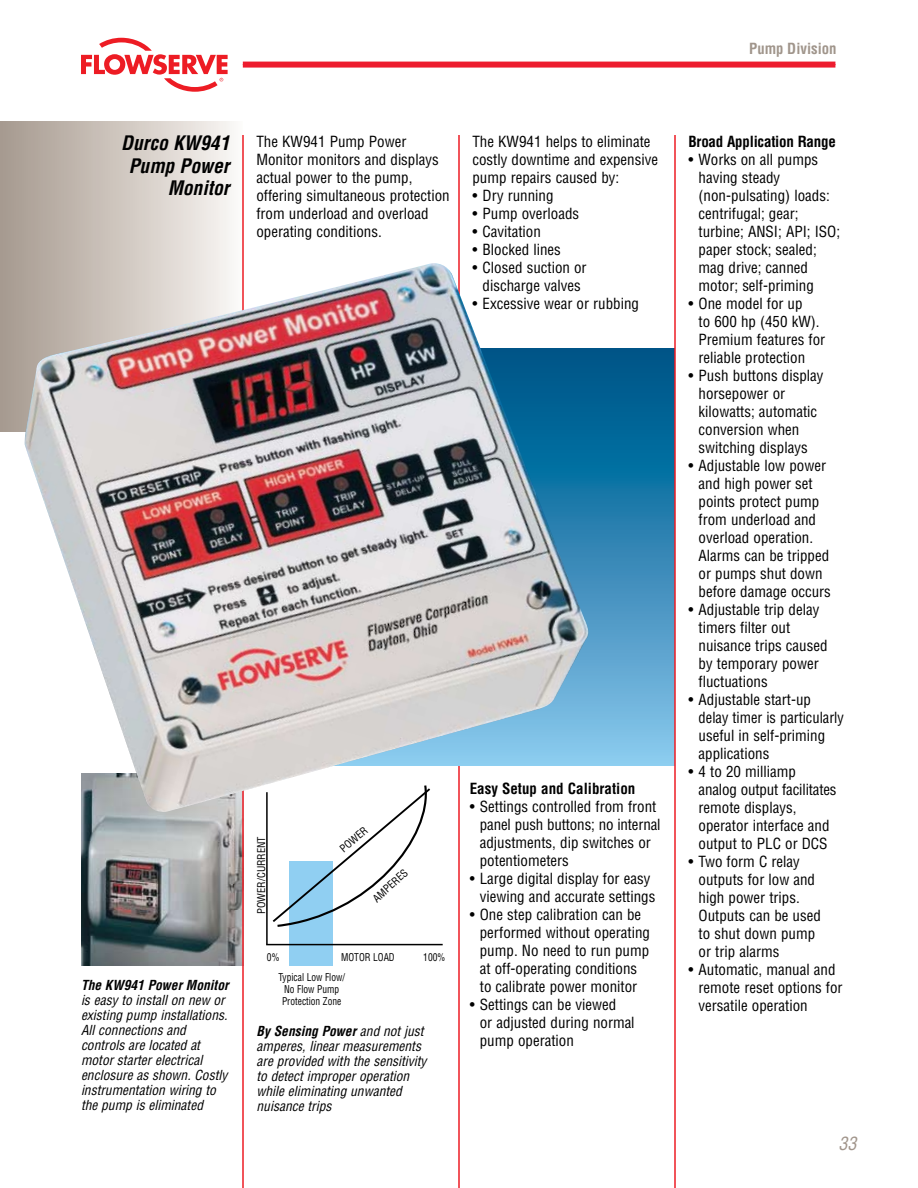
<style>
.page{position:relative;width:918px;height:1188px;background:#fff}
.page>*{position:absolute;margin:0;border:0;box-sizing:border-box;transform-origin:0 0}
.t1{font:italic 700 condensed 19.5px/22.5px "Helvetica";color:#000;text-align:right}
.t2{font:italic condensed 18px "Helvetica";color:#a1958b}
.t3{font:condensed 15px/18px "Helvetica";color:#000}
.t4{font:700 condensed 15px "Helvetica";color:#000}
.t5{font:700 condensed 15px "Helvetica LT Std";color:#a0958b}
.t6{font:italic condensed 13.5px/15px "Helvetica";color:#000}
.t7{font:italic 700 condensed 13.5px "Helvetica";color:#000}
.t8{font:condensed 10.5px/12px "Helvetica";color:#000;text-align:center;scale:.9 1}
.t9{font:condensed 10.5px "Helvetica";color:#000}
.s1{font-weight:700}
</style>
<div class="page">
<img style="left:81px;top:812px;width:161px;height:154px">
<hr style="left:458px;top:135px;width:2px;height:1053px;background:#ed1c24">
<svg style="left:81px;top:38px;width:147px;height:54px"></svg>
<div style="left:243px;top:62px;width:592px;height:6px;background:#ed1c2e"></div>
<div style="left:0;top:122px;width:243px;height:310px;background:linear-gradient(to right,#a5988d,#fbf8f5)"></div>
<hr style="left:242px;top:135px;width:2px;height:1053px;background:#ed1c24">
<div style="left:289px;top:861px;width:44px;height:105px;background:#90cff2"></div>
<hr style="left:266px;top:944px;width:177px;height:1px;background:#000">
<hr style="left:266px;top:792px;width:2px;height:152px;background:#000">
<svg style="left:589px;top:349px;width:85px;height:416px;background:#378ab8"></svg>
<hr style="left:674px;top:135px;width:2px;height:1053px;background:#ed1c24">
<img style="left:25px;top:263px;width:564px;height:549px">
<svg style="left:271px;top:783px;width:162px;height:144px"></svg>
<p class="t5" style="left:749px;top:39px;width:89px">Pump Division</p>
<h1 class="t1" style="left:121px;top:132px;width:110px">Durco KW941<br>Pump Power<br>Monitor</h1>
<p class="t4" style="left:688px;top:133px;width:149px">Broad Application Range</p>
<p class="t3" style="left:256px;top:132px;width:195px">The KW941 Pump Power<br>Monitor monitors and displays actual power to the pump, offering simultaneous protection from underload and overload operating conditions.</p>
<p class="t3" style="left:472px;top:132px;width:187px">The KW941 helps to eliminate costly downtime and expensive pump repairs caused by:</p>
<p class="t3" style="left:472px;top:186px;width:83px">• Dry running</p>
<p class="t3" style="left:472px;top:204px;width:108px">• Pump overloads</p>
<p class="t3" style="left:472px;top:222px;width:70px">• Cavitation</p>
<p class="t3" style="left:472px;top:240px;width:90px">• Blocked lines</p>
<p class="t3" style="left:472px;top:258px;width:116px;text-align:center">• Closed suction or discharge valves</p>
<p class="t3" style="left:472px;top:294px;width:168px">• Excessive wear or rubbing</p>
<p class="t3" style="left:699px;top:150px;width:143px;text-indent:-10px">• Works on all pumps having steady (non-pulsating) loads: centrifugal; gear; turbine; ANSI; API; ISO; paper stock; sealed; mag drive; canned motor; self-priming</p>
<p class="t3" style="left:699px;top:294px;width:128px;text-indent:-10px">• One model for up<br>to 600 hp (450 kW).<br>Premium features for reliable protection</p>
<p class="t3" style="left:699px;top:366px;width:126px;text-indent:-10px">• Push buttons display horsepower or kilowatts; automatic conversion when switching displays</p>
<p class="t3" style="left:699px;top:456px;width:134px;text-indent:-10px">• Adjustable low power and high power set points protect pump from underload and overload operation.<br>Alarms can be tripped or pumps shut down before damage occurs</p>
<p class="t3" style="left:699px;top:600px;width:131px;text-indent:-10px">• Adjustable trip delay timers filter out nuisance trips caused by temporary power fluctuations</p>
<p class="t3" style="left:699px;top:690px;width:147px;text-indent:-10px">• Adjustable start-up delay timer is particularly useful in self-priming applications</p>
<p class="t3" style="left:699px;top:762px;width:139px;text-indent:-10px">• 4 to 20 milliamp analog output facilitates remote displays, operator interface and output to PLC or DCS</p>
<p class="t3" style="left:699px;top:852px;width:124px;text-indent:-10px">• Two form C relay outputs for low and high power trips.<br>Outputs can be used to shut down pump or trip alarms</p>
<p class="t3" style="left:699px;top:960px;width:146px;text-indent:-10px">• Automatic, manual and remote reset options for versatile operation</p>
<p class="t4" style="left:470px;top:779px;width:167px">Easy Setup and Calibration</p>
<p class="t3" style="left:480px;top:797px;width:182px;text-indent:-10px">• Settings controlled from front panel push buttons; no internal adjustments, dip switches or potentiometers</p>
<p class="t3" style="left:480px;top:869px;width:177px;text-indent:-10px">• Large digital display for easy viewing and accurate settings</p>
<p class="t3" style="left:480px;top:905px;width:172px;text-indent:-10px">• One step calibration can be performed without operating pump. No need to run pump at off-operating conditions to calibrate power monitor</p>
<p class="t3" style="left:480px;top:995px;width:156px;text-indent:-10px">• Settings can be viewed<br>or adjusted during normal pump operation</p>
<p class="t9" style="left:337px;top:845px;width:34px;rotate:-40deg">POWER</p>
<p class="t9" style="left:255px;top:914px;width:79px;rotate:-90deg">POWER/CURRENT</p>
<p class="t9" style="left:370px;top:895px;width:44px;rotate:-42deg">AMPERES</p>
<p class="t8" style="left:267px;top:951px;width:15px">0%</p>
<p class="t8" style="left:341px;top:951px;width:61px">MOTOR LOAD</p>
<p class="t8" style="left:423px;top:951px;width:26px">100%</p>
<p class="t8" style="left:278px;top:971px;width:76px">Typical Low Flow/<br>No Flow Pump<br>Protection Zone</p>
<p class="t7" style="left:81px;top:977px;width:149px">The KW941 Power Monitor</p>
<p class="t6" style="left:81px;top:993px;width:148px">is easy to install on new or existing pump installations.<br>All connections and controls are located at motor starter electrical enclosure as shown. Costly instrumentation wiring to the pump is eliminated</p>
<p class="t6" style="left:257px;top:1024px;width:172px"><span class="s1">By Sensing Power</span> and not just amperes, linear measurements are provided with the sensitivity to detect improper operation while eliminating unwanted nuisance trips</p>
<p class="t2" style="left:838px;top:1132px;width:19px">33</p>
</div>
